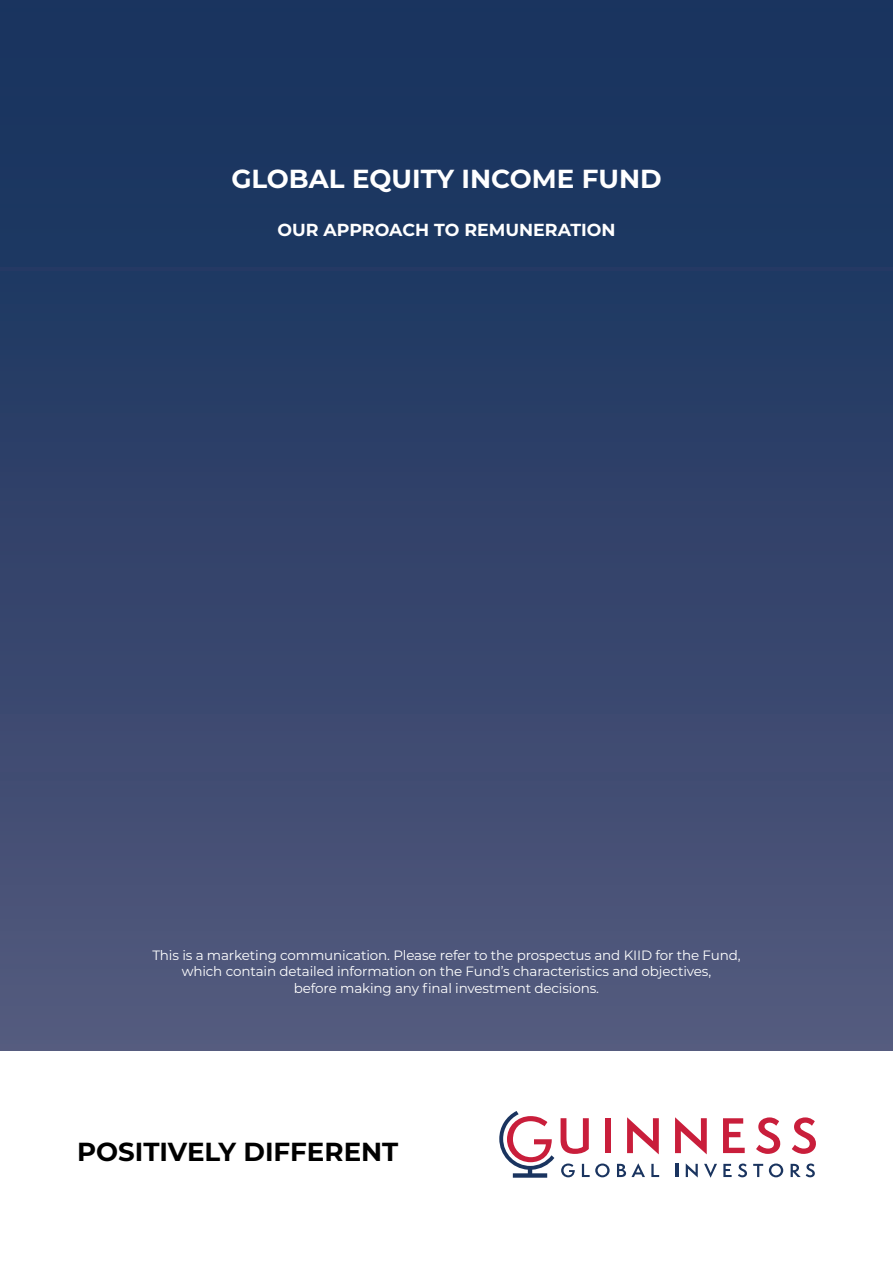
<style>
.page{position:relative;width:893px;height:1263px;background:#fff}
.page>*{position:absolute;margin:0;border:0;box-sizing:border-box;transform-origin:0 0}
.t1{font:700 26.1px "Montserrat";color:#fff}
.t2{font:700 26.1px "Montserrat";color:#000}
.t3{font:700 17.4px "Montserrat";color:#fff}
.t4{font:13.5px/16.2px "Montserrat";letter-spacing:-.01em;color:#fff;text-align:center}
</style>
<div class="page">
<div style="left:0;top:0;width:893px;height:1051px;background:linear-gradient(to bottom,#112f5b,#52587c)"></div>
<svg style="left:561px;top:1163px;width:14px;height:14px"></svg>
<svg style="left:582px;top:1163px;width:28px;height:14px"></svg>
<svg style="left:617px;top:1163px;width:28px;height:14px"></svg>
<svg style="left:651px;top:1164px;width:8px;height:13px"></svg>
<svg style="left:675px;top:1164px;width:3px;height:13px"></svg>
<svg style="left:686px;top:1163px;width:12px;height:14px"></svg>
<svg style="left:704px;top:1164px;width:13px;height:14px"></svg>
<svg style="left:723px;top:1164px;width:9px;height:13px"></svg>
<svg style="left:738px;top:1163px;width:9px;height:14px"></svg>
<svg style="left:753px;top:1164px;width:10px;height:13px"></svg>
<svg style="left:769px;top:1163px;width:14px;height:14px"></svg>
<svg style="left:791px;top:1163px;width:24px;height:14px"></svg>
<svg style="left:561px;top:1118px;width:28px;height:36px"></svg>
<div style="left:605px;top:1118px;width:6px;height:35px;background:#c91e3b"></div>
<svg style="left:627px;top:1117px;width:32px;height:37px"></svg>
<svg style="left:675px;top:1117px;width:32px;height:37px"></svg>
<svg style="left:723px;top:1118px;width:22px;height:35px"></svg>
<svg style="left:756px;top:1117px;width:24px;height:37px"></svg>
<svg style="left:792px;top:1117px;width:24px;height:37px"></svg>
<svg style="left:499px;top:1111px;width:55px;height:67px"></svg>
<p class="t1" style="left:231px;top:160px;width:432px">GLOBAL EQUITY INCOME FUND</p>
<p class="t3" style="left:277px;top:217px;width:340px">OUR APPROACH TO REMUNERATION</p>
<p class="t4" style="left:152px;top:947px;width:590px">This is a marketing communication. Please refer to the prospectus and KIID for the Fund, which contain detailed information on the Fund’s characteristics and objectives,<br>before making any final investment decisions.</p>
<p class="t2" style="left:77px;top:1133px;width:323px">POSITIVELY DIFFERENT</p>
</div>
